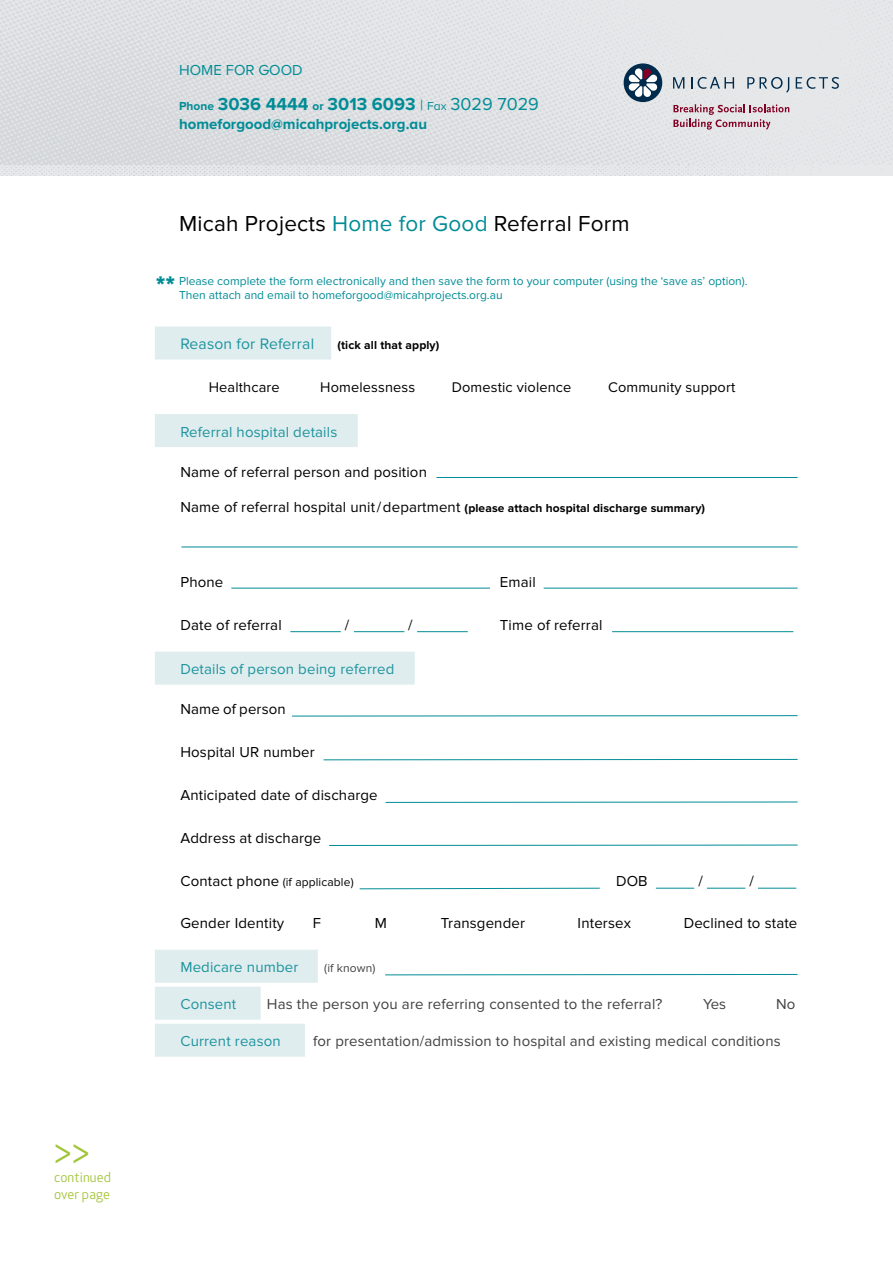
<style>
.page{position:relative;width:893px;height:1263px;background:#fff}
.page>*{position:absolute;margin:0;border:0;box-sizing:border-box;transform-origin:0 0}
.t1{font:36px "Apex New";color:#a2c43a}
.t2{font:22.5px "Proxima Nova";letter-spacing:.01em;color:#000}
.t3{font:500 19.5px "Apex New";color:#008c96}
.t4{font:700 18px "Proxima Nova A";color:#008c96}
.t5{font:15.6px "Proxima Nova";letter-spacing:.01em;color:#1d949f}
.t6{font:15px "Proxima Nova";letter-spacing:.01em;color:#000}
.t7{font:15px "Proxima Nova";letter-spacing:.01em;color:#414042}
.t8{font:15px "Proxima Nova";letter-spacing:.01em;color:#1d949f}
.t9{font:700 15px "Proxima Nova A";color:#008c96}
.t10{font:15px "Proxima Nova A";color:#008c96}
.t11{font:14.55px "Proxima Nova";letter-spacing:.01em;color:#000}
.t12{font:13.5px/16.5px "Apex New";letter-spacing:.01em;color:#a2c43a}
.t13{font:12px/14.4px "Proxima Nova";color:#008c96}
.t14{font:700 12px "Proxima Nova";letter-spacing:.01em;color:#000}
.t15{font:12px "Proxima Nova";letter-spacing:.01em;color:#000}
.t16{font:12px "Proxima Nova";letter-spacing:.01em;color:#414042}
.s1{font-size:12px}
.s2{font-weight:400;font-size:15px}
.s3{font-weight:400;font-size:12px}
.s4{font-weight:400}
.s5{color:#008c96}
.s6{font-size:15px}
</style>
<div class="page">
<div style="left:155px;top:326px;width:176px;height:33px;background:#e0edee"></div>
<div style="left:155px;top:414px;width:203px;height:33px;background:#e0edee"></div>
<div style="left:155px;top:652px;width:260px;height:33px;background:#e0edee"></div>
<div style="left:155px;top:950px;width:163px;height:33px;background:#e0edee"></div>
<div style="left:155px;top:987px;width:106px;height:33px;background:#e0edee"></div>
<div style="left:155px;top:1024px;width:150px;height:33px;background:#e0edee"></div>
<img style="left:0;top:0;width:893px;height:165px">
<svg style="left:0;top:165px;width:893px;height:11px;background:#e2e5e7"></svg>
<hr style="left:656px;top:888px;width:38px;height:1px;background:#008c96">
<hr style="left:385px;top:974px;width:413px;height:1px;background:#008c96">
<hr style="left:290px;top:631px;width:51px;height:1px;background:#008c96">
<hr style="left:354px;top:631px;width:50px;height:1px;background:#008c96">
<hr style="left:417px;top:631px;width:51px;height:1px;background:#008c96">
<hr style="left:612px;top:631px;width:181px;height:1px;background:#008c96">
<hr style="left:386px;top:802px;width:412px;height:1px;background:#008c96">
<hr style="left:329px;top:845px;width:469px;height:1px;background:#008c96">
<svg style="left:359px;top:887px;width:241px;height:2px"></svg>
<hr style="left:436px;top:477px;width:362px;height:1px;background:#008c96">
<hr style="left:181px;top:547px;width:617px;height:1px;background:#008c96">
<div style="left:624px;top:63px;width:38px;height:39px;background:#002b4c;border-radius:50%"></div>
<svg style="left:628px;top:68px;width:29px;height:29px"></svg>
<svg style="left:673px;top:104px;width:116px;height:26px;background:#ceb4bd"></svg>
<svg style="left:673px;top:77px;width:11px;height:12px"></svg>
<svg style="left:691px;top:77px;width:1px;height:12px"></svg>
<svg style="left:698px;top:77px;width:36px;height:12px"></svg>
<svg style="left:747px;top:77px;width:42px;height:16px"></svg>
<svg style="left:796px;top:77px;width:43px;height:12px"></svg>
<hr style="left:231px;top:588px;width:259px;height:1px;background:#008c96">
<hr style="left:544px;top:588px;width:254px;height:1px;background:#008c96">
<hr style="left:292px;top:715px;width:506px;height:1px;background:#008c96">
<hr style="left:324px;top:759px;width:474px;height:1px;background:#008c96">
<hr style="left:707px;top:888px;width:38px;height:1px;background:#008c96">
<hr style="left:758px;top:888px;width:38px;height:1px;background:#008c96">
<h1 class="t1" style="left:54px;top:1130px;width:37px">&gt;&gt;</h1>
<p class="t12" style="left:54px;top:1169px;width:59px">continued over page</p>
<p class="t10" style="left:179px;top:61px;width:125px">HOME FOR GOOD</p>
<p class="t4" style="left:179px;top:93px;width:361px"><span class="s1">Phone</span> 3036 4444 <span class="s1">or</span> 3013 6093 <span class="s2">|</span> <span class="s3">Fax</span> <span class="s4">3029 7029</span></p>
<p class="t9" style="left:179px;top:116px;width:250px">homeforgood@micahprojects.org.au</p>
<h2 class="t2" style="left:179px;top:210px;width:452px">Micah Projects <span class="s5">Home for Good</span> Referral Form</h2>
<p class="t13" style="left:179px;top:274px;width:570px">Please complete the form electronically and then save the form to your computer (using the ‘save as’ option).<br>Then attach and email to homeforgood@micahprojects.org.au</p>
<h3 class="t3" style="left:156px;top:271px;width:21px">**</h3>
<p class="t5" style="left:180px;top:335px;width:135px">Reason for Referral</p>
<p class="t14" style="left:337px;top:338px;width:104px">(tick all that apply)</p>
<p class="t11" style="left:209px;top:379px;width:72px">Healthcare</p>
<p class="t11" style="left:320px;top:379px;width:96px">Homelessness</p>
<p class="t11" style="left:452px;top:379px;width:121px">Domestic violence</p>
<p class="t11" style="left:608px;top:379px;width:129px">Community support</p>
<p class="t8" style="left:180px;top:423px;width:158px">Referral hospital details</p>
<p class="t6" style="left:180px;top:463px;width:248px">Name of referral person and position</p>
<p class="t14" style="left:180px;top:501px;width:526px"><span class="s2">Name of referral hospital unit/department</span> (please attach hospital discharge summary)</p>
<p class="t6" style="left:180px;top:573px;width:44px">Phone</p>
<p class="t6" style="left:500px;top:573px;width:37px">Email</p>
<p class="t6" style="left:180px;top:616px;width:103px">Date of referral</p>
<p class="t6" style="left:345px;top:616px;width:6px">/</p>
<p class="t6" style="left:408px;top:616px;width:6px">/</p>
<p class="t6" style="left:500px;top:616px;width:104px">Time of referral</p>
<p class="t8" style="left:180px;top:660px;width:216px">Details of person being referred</p>
<p class="t6" style="left:180px;top:700px;width:107px">Name of person</p>
<p class="t6" style="left:180px;top:743px;width:136px">Hospital UR number</p>
<p class="t6" style="left:180px;top:786px;width:199px">Anticipated date of discharge</p>
<p class="t6" style="left:180px;top:829px;width:143px">Address at discharge</p>
<p class="t15" style="left:180px;top:875px;width:175px"><span class="s6">Contact phone</span> (if applicable)</p>
<p class="t6" style="left:616px;top:872px;width:33px">DOB</p>
<p class="t6" style="left:698px;top:872px;width:6px">/</p>
<p class="t6" style="left:749px;top:872px;width:6px">/</p>
<p class="t6" style="left:180px;top:914px;width:105px">Gender Identity</p>
<p class="t6" style="left:313px;top:914px;width:10px">F</p>
<p class="t6" style="left:375px;top:914px;width:14px">M</p>
<p class="t6" style="left:441px;top:914px;width:86px">Transgender</p>
<p class="t6" style="left:578px;top:914px;width:55px">Intersex</p>
<p class="t6" style="left:684px;top:914px;width:115px">Declined to state</p>
<p class="t8" style="left:180px;top:958px;width:119px">Medicare number</p>
<p class="t16" style="left:324px;top:961px;width:53px">(if known)</p>
<p class="t8" style="left:180px;top:995px;width:57px">Consent</p>
<p class="t7" style="left:267px;top:995px;width:397px">Has the person you are referring consented to the referral?</p>
<p class="t7" style="left:703px;top:995px;width:25px">Yes</p>
<p class="t7" style="left:776px;top:995px;width:21px">No</p>
<p class="t8" style="left:180px;top:1032px;width:102px">Current reason</p>
<p class="t7" style="left:313px;top:1032px;width:469px">for presentation/admission to hospital and existing medical conditions</p>
</div>
